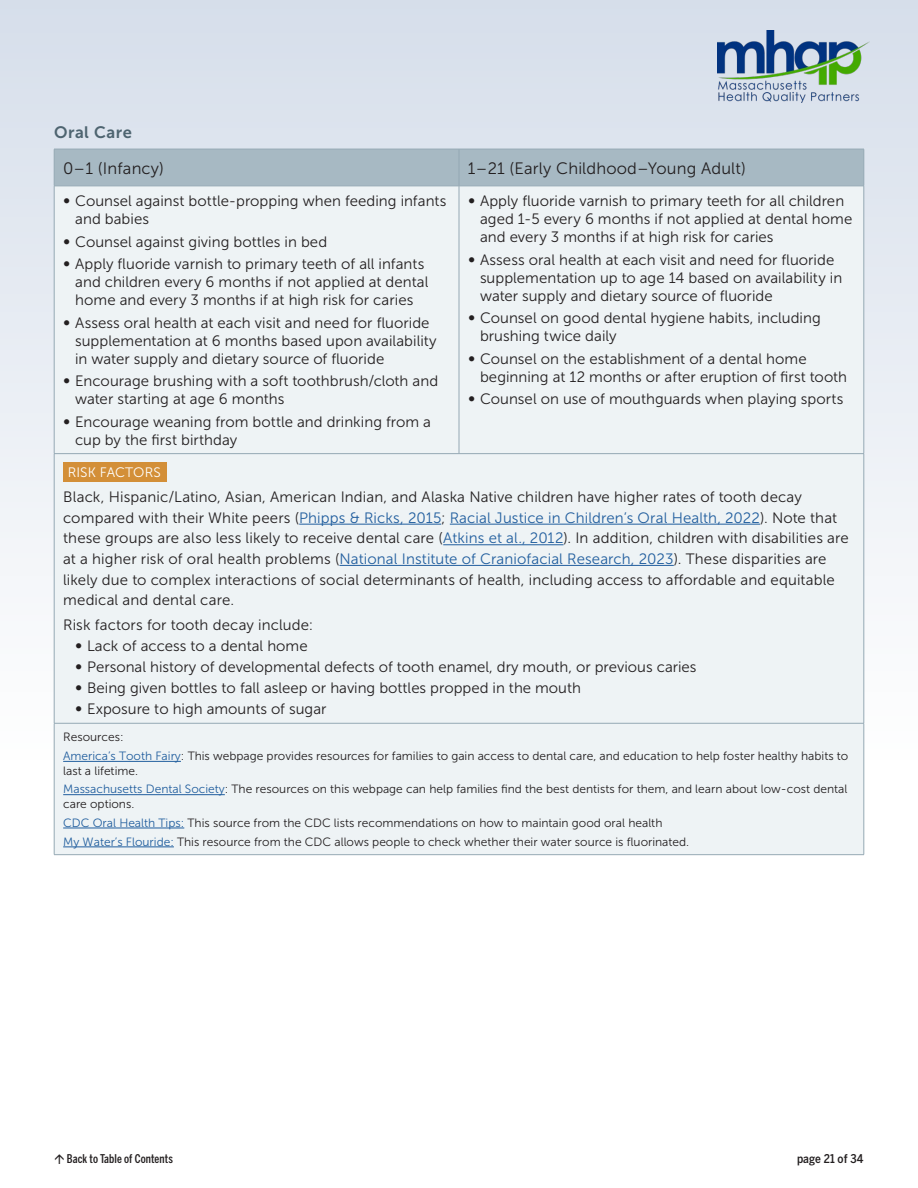
<style>
.page{position:relative;width:918px;height:1188px;background:#fff}
.page>*{position:absolute;margin:0;border:0;box-sizing:border-box;transform-origin:0 0}
.t1{font:16.5px "Museo Sans 300";letter-spacing:.01em;color:#231f20}
.t2{font:16.5px "Museo Sans 700";letter-spacing:.03em;color:#4e6470}
.t3{font:15px/18px "Museo Sans 300";letter-spacing:.005em;color:#231f20}
.t4{font:13.65px "Museo Sans 300";letter-spacing:.01em;color:#fff}
.t5{font:12px/18.9px "Museo Sans 300";color:#231f20}
.t6{font:500 12px "Benton Sans Comp";letter-spacing:.01em;color:#231f20}
.t7{font:500 12px "Benton Sans Cond";letter-spacing:.005em;color:#231f20}
.s1{font-size:18px}
.s2{color:#215e9e}
</style>
<div class="page">
<div style="left:0;top:0;width:918px;height:825px;background:linear-gradient(to bottom,#d6deea,#fff)"></div>
<img style="left:718px;top:30px;width:151px;height:72px">
<div style="left:55px;top:150px;width:809px;height:36px;background:#a7b9c3"></div>
<div style="left:55px;top:187px;width:809px;height:667px;background:#eef3f5"></div>
<hr style="left:54px;top:453px;width:405px;height:1px;background:#95a9b4">
<hr style="left:54px;top:454px;width:1px;height:269px;background:#95a9b4">
<hr style="left:459px;top:453px;width:405px;height:1px;background:#95a9b4">
<hr style="left:864px;top:454px;width:1px;height:269px;background:#95a9b4">
<hr style="left:54px;top:723px;width:405px;height:1px;background:#95a9b4">
<hr style="left:54px;top:723px;width:1px;height:131px;background:#95a9b4">
<hr style="left:459px;top:723px;width:405px;height:1px;background:#95a9b4">
<hr style="left:864px;top:723px;width:1px;height:131px;background:#95a9b4">
<hr style="left:54px;top:854px;width:405px;height:1px;background:#95a9b4">
<hr style="left:459px;top:854px;width:405px;height:1px;background:#95a9b4">
<hr style="left:54px;top:186px;width:405px;height:1px;background:#95a9b4">
<hr style="left:54px;top:186px;width:1px;height:267px;background:#95a9b4">
<hr style="left:459px;top:186px;width:405px;height:1px;background:#95a9b4">
<hr style="left:459px;top:149px;width:1px;height:37px;background:#95a9b4">
<hr style="left:864px;top:149px;width:1px;height:37px;background:#95a9b4">
<hr style="left:459px;top:186px;width:1px;height:267px;background:#95a9b4">
<hr style="left:864px;top:186px;width:1px;height:267px;background:#95a9b4">
<hr style="left:54px;top:149px;width:405px;height:1px;background:#95a9b4">
<hr style="left:54px;top:149px;width:1px;height:37px;background:#95a9b4">
<hr style="left:459px;top:149px;width:405px;height:1px;background:#95a9b4">
<hr style="left:299px;top:524px;width:142px;height:1px;background:#215e9e">
<hr style="left:450px;top:524px;width:310px;height:1px;background:#215e9e">
<hr style="left:443px;top:544px;width:121px;height:1px;background:#215e9e">
<hr style="left:339px;top:565px;width:335px;height:1px;background:#215e9e">
<div style="left:63px;top:463px;width:103px;height:19px;background:#d38f38"></div>
<hr style="left:63px;top:761px;width:118px;height:1px;background:#215e9e">
<hr style="left:63px;top:794px;width:162px;height:1px;background:#215e9e">
<hr style="left:63px;top:828px;width:121px;height:1px;background:#215e9e">
<hr style="left:63px;top:847px;width:111px;height:1px;background:#215e9e">
<p class="t2" style="left:54px;top:123px;width:79px">Oral Care</p>
<p class="t1" style="left:63px;top:159px;width:102px">0–1 (Infancy)</p>
<p class="t1" style="left:468px;top:159px;width:279px">1–21 (Early Childhood–Young Adult)</p>
<p class="t3" style="left:75px;top:192px;width:373px;text-indent:-12px"><span class="s1">•</span> Counsel against bottle-propping when feeding infants and babies</p>
<p class="t3" style="left:63px;top:233px;width:266px"><span class="s1">•</span> Counsel against giving bottles in bed</p>
<p class="t3" style="left:75px;top:255px;width:355px;text-indent:-12px"><span class="s1">•</span> Apply fluoride varnish to primary teeth of all infants and children every 6 months if not applied at dental home and every 3 months if at high risk for caries</p>
<p class="t3" style="left:75px;top:314px;width:363px;text-indent:-12px"><span class="s1">•</span> Assess oral health at each visit and need for fluoride supplementation at 6 months based upon availability in water supply and dietary source of fluoride</p>
<p class="t3" style="left:75px;top:372px;width:365px;text-indent:-12px"><span class="s1">•</span> Encourage brushing with a soft toothbrush/cloth and water starting at age 6 months</p>
<p class="t3" style="left:75px;top:413px;width:357px;text-indent:-12px"><span class="s1">•</span> Encourage weaning from bottle and drinking from a cup by the first birthday</p>
<p class="t3" style="left:480px;top:192px;width:374px;text-indent:-12px"><span class="s1">•</span> Apply fluoride varnish to primary teeth for all children aged 1-5 every 6 months if not applied at dental home and every 3 months if at high risk for caries</p>
<p class="t3" style="left:480px;top:251px;width:364px;text-indent:-12px"><span class="s1">•</span> Assess oral health at each visit and need for fluoride supplementation up to age 14 based on availability in water supply and dietary source of fluoride</p>
<p class="t3" style="left:480px;top:309px;width:342px;text-indent:-12px"><span class="s1">•</span> Counsel on good dental hygiene habits, including brushing twice daily</p>
<p class="t3" style="left:480px;top:350px;width:369px;text-indent:-12px"><span class="s1">•</span> Counsel on the establishment of a dental home beginning at 12 months or after eruption of first tooth</p>
<p class="t3" style="left:468px;top:390px;width:377px"><span class="s1">•</span> Counsel on use of mouthguards when playing sports</p>
<p class="t4" style="left:68px;top:465px;width:95px">RISK FACTORS</p>
<p class="t3" style="left:63px;top:487px;width:787px;line-height:20.7px">Black, Hispanic/Latino, Asian, American Indian, and Alaska Native children have higher rates of tooth decay compared with their White peers (<span class="s2">Phipps &amp; Ricks, 2015</span>; <span class="s2">Racial Justice in Children’s Oral Health, 2022</span>). Note that these groups are also less likely to receive dental care (<span class="s2">Atkins et al., 2012</span>). In addition, children with disabilities are at a higher risk of oral health problems (<span class="s2">National Institute of Craniofacial Research, 2023</span>). These disparities are likely due to complex interactions of social determinants of health, including access to affordable and equitable medical and dental care.</p>
<p class="t3" style="left:63px;top:616px;width:252px">Risk factors for tooth decay include:</p>
<p class="t3" style="left:75px;top:637px;width:234px"><span class="s1">•</span> Lack of access to a dental home</p>
<p class="t3" style="left:75px;top:658px;width:623px"><span class="s1">•</span> Personal history of developmental defects of tooth enamel, dry mouth, or previous caries</p>
<p class="t3" style="left:75px;top:679px;width:507px"><span class="s1">•</span> Being given bottles to fall asleep or having bottles propped in the mouth</p>
<p class="t3" style="left:75px;top:700px;width:253px"><span class="s1">•</span> Exposure to high amounts of sugar</p>
<p class="t5" style="left:63px;top:728px;width:787px">Resources:<br><span class="s2">America’s Tooth Fairy</span>: This webpage provides resources for families to gain access to dental care, and education to help foster healthy habits to</p>
<p class="t5" style="left:63px;top:761px;width:786px">last a lifetime.<br><span class="s2">Massachusetts Dental Society</span>: The resources on this webpage can help families find the best dentists for them, and learn about low-cost dental</p>
<p class="t5" style="left:63px;top:794px;width:628px">care options.<br><span class="s2">CDC Oral Health Tips:</span> This source from the CDC lists recommendations on how to maintain good oral health<br><span class="s2">My Water’s Flouride:</span> This resource from the CDC allows people to check whether their water source is fluorinated.</p>
<p class="t6" style="left:67px;top:1152px;width:107px">Back to Table of Contents</p>
<p class="t7" style="left:797px;top:1152px;width:68px">page 21 of 34</p>
</div>
